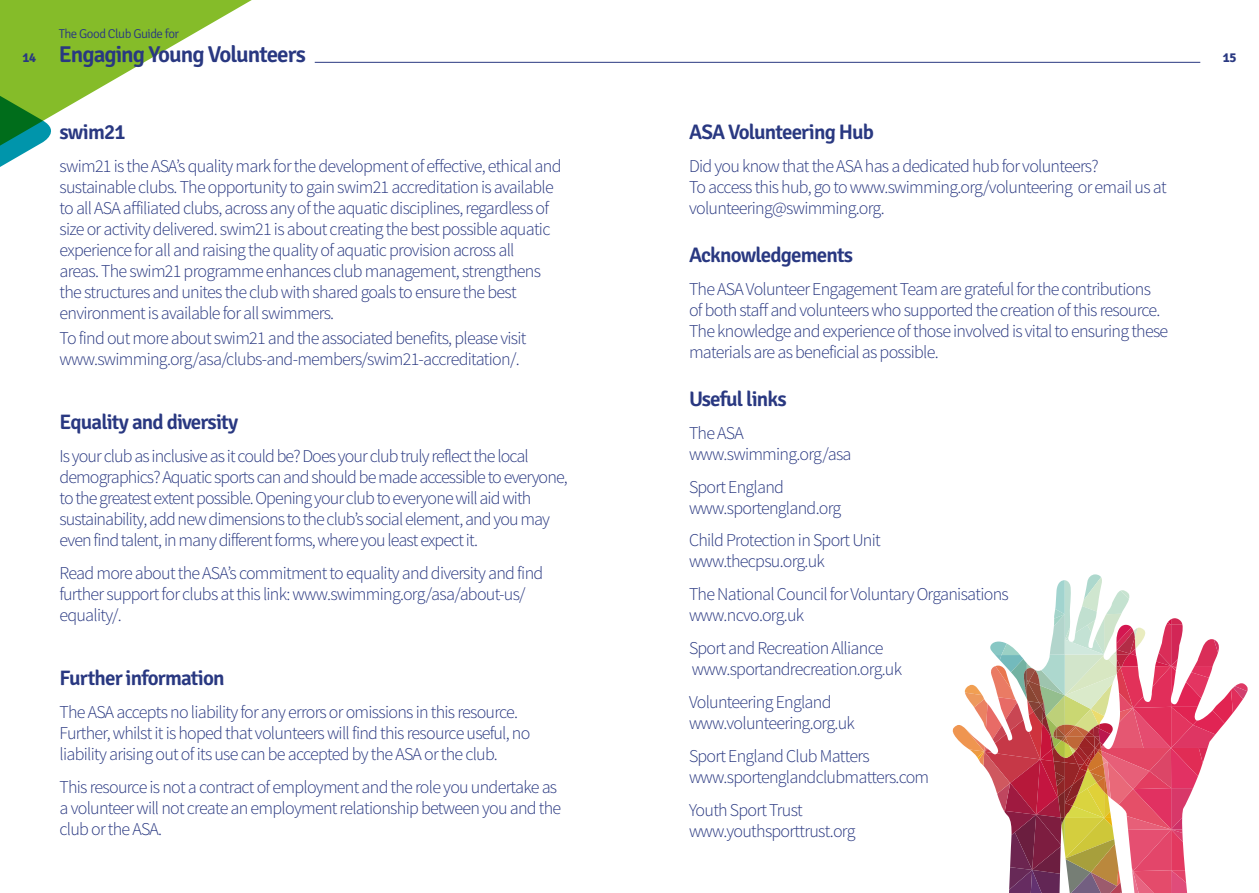
<style>
.page{position:relative;width:1259px;height:893px;background:#fff}
.page>*{position:absolute;margin:0;border:0;box-sizing:border-box;transform-origin:0 0}
.t1{font:600 22.95px "Signika";letter-spacing:-.04em;color:#293881}
.t2{font:600 21px "Signika";letter-spacing:-.04em;color:#293881}
.t3{font:300 18px/21px "Source Sans Pro";letter-spacing:-.04em;color:#293881}
.t4{font:700 13.2px "Signika";color:#293881}
.t5{font:300 12.9px "Signika";letter-spacing:-.04em;color:#293881}
</style>
<div class="page">
<svg style="left:952px;top:574px;width:296px;height:319px"></svg>
<svg style="left:0;top:0;width:252px;height:115px;fill:#85bc29"></svg>
<svg style="left:0;top:30px;width:53px;height:137px;background:#6db354"></svg>
<hr style="left:315px;top:62px;width:885px;height:1px;background:#293881">
<p class="t5" style="left:59px;top:26px;width:122px">The Good Club Guide for</p>
<p class="t1" style="left:59px;top:41px;width:249px">Engaging Young Volunteers</p>
<p class="t4" style="left:23px;top:50px;width:15px">14</p>
<p class="t4" style="left:1222px;top:50px;width:15px">15</p>
<p class="t2" style="left:60px;top:119px;width:68px">swim21</p>
<p class="t3" style="left:60px;top:155px;width:503px">swim21 is the ASA’s quality mark for the development of effective, ethical and sustainable clubs. The opportunity to gain swim21 accreditation is available to all ASA affiliated clubs, across any of the aquatic disciplines, regardless of size or activity delivered. swim21 is about creating the best possible aquatic experience for all and raising the quality of aquatic provision across all<br>areas. The swim21 programme enhances club management, strengthens the structures and unites the club with shared goals to ensure the best environment is available for all swimmers.</p>
<p class="t3" style="left:60px;top:328px;width:468px">To find out more about swim21 and the associated benefits, please visit www.swimming.org/asa/clubs-and-members/swim21-accreditation/.</p>
<p class="t2" style="left:60px;top:410px;width:180px">Equality and diversity</p>
<p class="t3" style="left:60px;top:446px;width:510px">Is your club as inclusive as it could be? Does your club truly reflect the local demographics? Aquatic sports can and should be made accessible to everyone, to the greatest extent possible. Opening your club to everyone will aid with sustainability, add new dimensions to the club’s social element, and you may even find talent, in many different forms, where you least expect it.</p>
<p class="t3" style="left:60px;top:563px;width:485px">Read more about the ASA’s commitment to equality and diversity and find further support for clubs at this link: www.swimming.org/asa/about-us/ equality/.</p>
<p class="t2" style="left:60px;top:666px;width:166px">Further information</p>
<p class="t3" style="left:60px;top:702px;width:472px">The ASA accepts no liability for any errors or omissions in this resource.<br>Further, whilst it is hoped that volunteers will find this resource useful, no liability arising out of its use can be accepted by the ASA or the club.</p>
<p class="t3" style="left:60px;top:777px;width:503px">This resource is not a contract of employment and the role you undertake as a volunteer will not create an employment relationship between you and the club or the ASA.</p>
<p class="t2" style="left:689px;top:119px;width:187px">ASA Volunteering Hub</p>
<p class="t3" style="left:689px;top:155px;width:479px">Did you know that the ASA has a dedicated hub for volunteers?<br>To access this hub, go to www.swimming.org/volunteering or email us at volunteering@swimming.org.</p>
<p class="t2" style="left:689px;top:242px;width:165px">Acknowledgements</p>
<p class="t3" style="left:689px;top:278px;width:481px">The ASA Volunteer Engagement Team are grateful for the contributions of both staff and volunteers who supported the creation of this resource.<br>The knowledge and experience of those involved is vital to ensuring these materials are as beneficial as possible.</p>
<p class="t2" style="left:689px;top:386px;width:99px">Useful links</p>
<p class="t3" style="left:689px;top:422px;width:164px">The ASA www.swimming.org/asa</p>
<p class="t3" style="left:689px;top:476px;width:154px">Sport England www.sportengland.org</p>
<p class="t3" style="left:689px;top:530px;width:193px">Child Protection in Sport Unit www.thecpsu.org.uk</p>
<p class="t3" style="left:689px;top:584px;width:321px">The National Council for Voluntary Organisations www.ncvo.org.uk</p>
<p class="t3" style="left:689px;top:638px;width:215px">Sport and Recreation Alliance www.sportandrecreation.org.uk</p>
<p class="t3" style="left:689px;top:692px;width:167px">Volunteering England www.volunteering.org.uk</p>
<p class="t3" style="left:689px;top:746px;width:242px">Sport England Club Matters www.sportenglandclubmatters.com</p>
<p class="t3" style="left:689px;top:800px;width:168px">Youth Sport Trust www.youthsporttrust.org</p>
</div>
